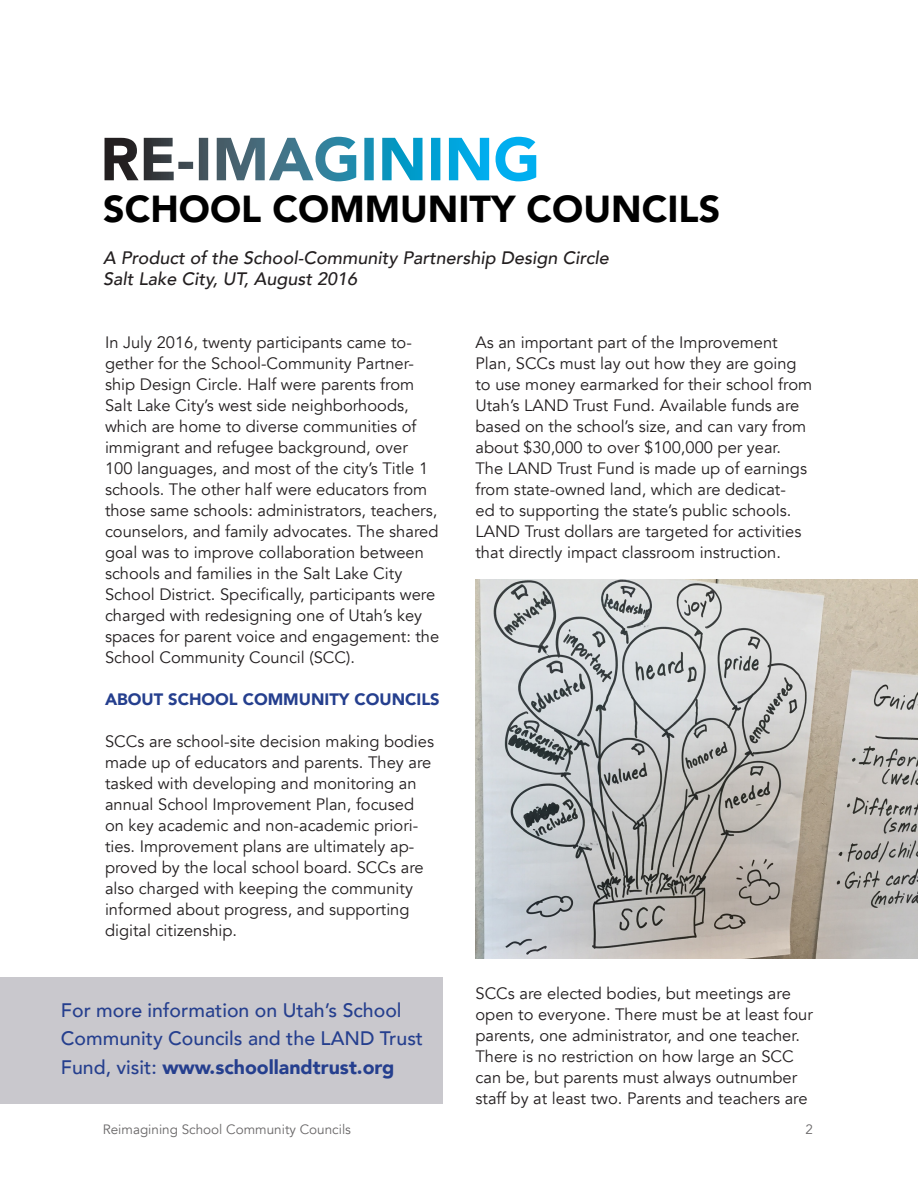
<style>
.page{position:relative;width:918px;height:1188px;background:#fff}
.page>*{position:absolute;margin:0;border:0;box-sizing:border-box;transform-origin:0 0}
.t1{font:900 37.5px "Avenir";color:#000}
.t2{font:500 19.5px/28.5px "Avenir";color:#253f8e}
.t3{font:italic 500 18px "Avenir";color:#231f20}
.t4{font:16.5px/21px "Avenir";color:#231f20}
.t5{font:900 16.5px "Avenir";color:#253f8e}
.t6{font:13.5px "Avenir";color:#696768}
.s1{font-weight:900}
</style>
<div class="page">
<img style="left:476px;top:579px;width:442px;height:379px">
<svg style="left:105px;top:137px;width:431px;height:44px"></svg>
<div style="left:0;top:978px;width:442px;height:126px;background:#c9c8cd"></div>
<p class="t1" style="left:103px;top:177px;width:619px">SCHOOL COMMUNITY COUNCILS</p>
<p class="t3" style="left:103px;top:247px;width:507px">A Product of the School-Community Partnership Design Circle</p>
<p class="t3" style="left:103px;top:268px;width:256px">Salt Lake City, UT, August 2016</p>
<p class="t4" style="left:105px;top:332px;width:336px">In July 2016, twenty participants came to&shy;gether for the School-Community Partner&shy;ship Design Circle. Half were parents from Salt Lake City’s west side neighborhoods, which are home to diverse communities of immigrant and refugee background, over 100 languages, and most of the city’s Title 1 schools. The other half were educators from those same schools: administrators, teachers, counselors, and family advocates. The shared goal was to improve collaboration between schools and families in the Salt Lake City School District. Specifically, participants were charged with redesigning one of Utah’s key spaces for parent voice and engagement: the School Community Council (SCC).</p>
<p class="t5" style="left:105px;top:685px;width:336px">ABOUT SCHOOL COMMUNITY COUNCILS</p>
<p class="t4" style="left:105px;top:731px;width:331px">SCCs are school-site decision making bodies made up of educators and parents. They are tasked with developing and monitoring an annual School Improvement Plan, focused on key academic and non-academic priori&shy;ties. Improvement plans are ultimately ap&shy;proved by the local school board. SCCs are also charged with keeping the community informed about progress, and supporting digital citizenship.</p>
<p class="t2" style="left:61px;top:995px;width:342px">For more information on Utah’s School</p>
<p class="t2" style="left:61px;top:1023px;width:364px">Community Councils and the LAND Trust<br>Fund, visit: <span class="s1">www.schoollandtrust.org</span></p>
<p class="t4" style="left:476px;top:332px;width:338px">As an important part of the Improvement Plan, SCCs must lay out how they are going to use money earmarked for their school from Utah’s LAND Trust Fund. Available funds are based on the school’s size, and can vary from about $30,000 to over $100,000 per year.<br>The LAND Trust Fund is made up of earnings from state-owned land, which are dedicat-<br>ed to supporting the state’s public schools.<br>LAND Trust dollars are targeted for activities that directly impact classroom instruction.</p>
<p class="t4" style="left:476px;top:983px;width:339px">SCCs are elected bodies, but meetings are open to everyone. There must be at least four parents, one administrator, and one teacher.<br>There is no restriction on how large an SCC can be, but parents must always outnumber staff by at least two. Parents and teachers are</p>
<p class="t6" style="left:103px;top:1121px;width:250px">Reimagining School Community Councils</p>
<p class="t6" style="left:805px;top:1121px;width:9px">2</p>
</div>
